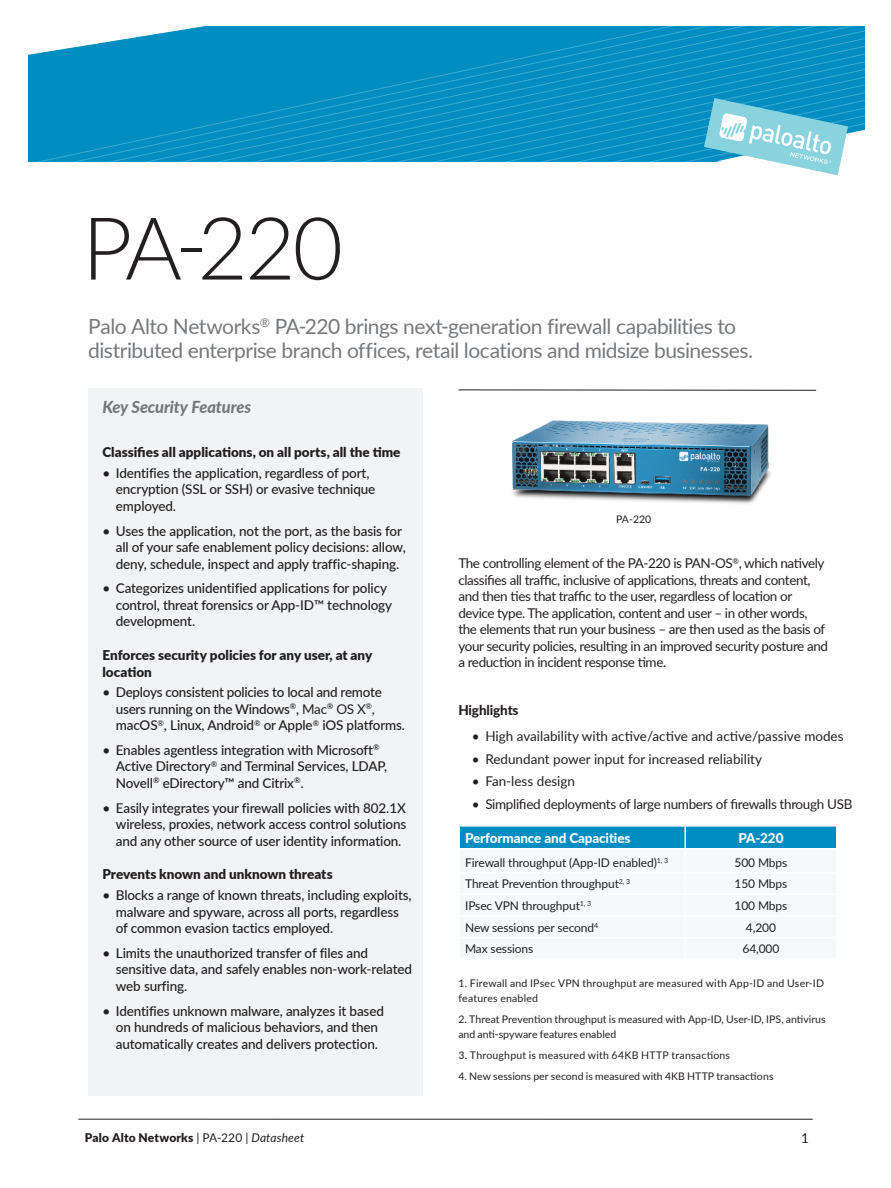
<style>
.page{position:relative;width:891px;height:1188px;background:#fff}
.page>*{position:absolute;margin:0;border:0;box-sizing:border-box;transform-origin:0 0}
.header-1{font:300 87px "Lato";color:#231f20}
.p1_intro_text{font:21px/24px "Lato";letter-spacing:-.025em;color:#76787b}
.subhead_tier_2{font:italic 800 16.5px "Lato";letter-spacing:-.01em;color:#76787b}
.t1{font:500 13.5px/16.5px "Lato";letter-spacing:-.01em;color:#231f20}
.body_text_-_no_basel{font:13.5px/16.5px "Lato";letter-spacing:-.03em;color:#231f20}
.subhead_tier_1{font:900 13.5px/16.5px "Lato";color:#231f20}
.body_text_-_no_basel-2{font:13.5px "Lato";color:#231f20}
.table_title{font:800 13.5px "Lato";letter-spacing:-.01em;color:#fff}
.table_title-2{font:800 13.5px "Lato";letter-spacing:-.01em;color:#231f20}
.subhead_tier_2-2{font:13.5px "Lato";color:#231f20}
.table_body{font:12px "Lato";letter-spacing:-.01em;color:#231f20}
.folio{font:900 12px "Lato";letter-spacing:.015em;color:#231f20}
.trademark-contact_te{font:10.5px/15px "Lato";letter-spacing:.005em;color:#231f20}
.feature_bullets{font:10.5px "Lato";color:#231f20}
.s1{font-weight:400}
.s2{font-weight:400;font-style:italic}
</style>
<div class="page">
<svg style="left:301px;top:30px;width:564px;height:8px;background:#038ec1"></svg>
<svg style="left:301px;top:38px;width:564px;height:7px;background:#048ec1"></svg>
<svg style="left:301px;top:45px;width:564px;height:7px;background:#048fc2"></svg>
<svg style="left:301px;top:52px;width:564px;height:8px;background:#058fc2"></svg>
<svg style="left:28px;top:60px;width:837px;height:7px;background:#048fc2"></svg>
<svg style="left:28px;top:67px;width:837px;height:8px;background:#048ec1"></svg>
<svg style="left:28px;top:75px;width:837px;height:7px;background:#048ec2"></svg>
<svg style="left:28px;top:82px;width:837px;height:7px;background:#048fc2"></svg>
<svg style="left:28px;top:89px;width:837px;height:8px;background:#058fc2"></svg>
<hr style="left:78px;top:1119px;width:735px;height:1px;background:#231f20">
<svg style="left:28px;top:26px;width:273px;height:39px"></svg>
<svg style="left:28px;top:98px;width:837px;height:78px"></svg>
<div style="left:88px;top:389px;width:335px;height:707px;background:#f2f3f4"></div>
<img style="left:512px;top:420px;width:259px;height:84px">
<svg style="left:459px;top:826px;width:378px;height:23px;background:#1496c5"></svg>
<hr style="left:458px;top:390px;width:358px;height:1px;background:#231f20">
<p class="header-1" style="left:82px;top:188px;width:262px">PA-220</p>
<p class="p1_intro_text" style="left:88px;top:314px;width:666px">Palo Alto Networks<sup>®</sup> PA-220 brings next-generation firewall capabilities to distributed enterprise branch offices, retail locations and midsize businesses.</p>
<p class="subhead_tier_2" style="left:102px;top:395px;width:150px">Key Security Features</p>
<p class="subhead_tier_1" style="left:102px;top:443px;width:300px">Classifies all applications, on all ports, all the time</p>
<p class="t1" style="left:116px;top:464px;width:261px;text-indent:-14px">• Identifies the application, regardless of port, encryption (SSL or SSH) or evasive technique employed.</p>
<p class="t1" style="left:116px;top:522px;width:291px;text-indent:-14px">• Uses the application, not the port, as the basis for all of your safe enablement policy decisions: allow, deny, schedule, inspect and apply traffic-shaping.</p>
<p class="t1" style="left:116px;top:580px;width:278px;text-indent:-14px">• Categorizes unidentified applications for policy control, threat forensics or App-ID™ technology development.</p>
<p class="subhead_tier_1" style="left:102px;top:646px;width:271px">Enforces security policies for any user, at any location</p>
<p class="t1" style="left:116px;top:683px;width:291px;text-indent:-14px">• Deploys consistent policies to local and remote users running on the Windows<sup>®</sup>, <span class="s1">Mac</span><sup>®</sup> <span class="s1">OS X</span><sup>®</sup><span class="s1">, </span>macOS<sup>®</sup>, Linux, Android<sup>®</sup> or Apple<sup>®</sup> iOS platforms.</p>
<p class="t1" style="left:116px;top:741px;width:273px;text-indent:-14px">• Enables agentless integration with Microsoft<sup>®<br></sup>Active Directory<sup>®</sup> and Terminal Services, LDAP,<br>Novell<sup>®</sup> eDirectory™ and Citrix<sup>®</sup>.</p>
<p class="t1" style="left:116px;top:799px;width:292px;text-align:justify;text-indent:-14px">• Easily integrates your firewall policies with 802.1X wireless, proxies, network access control solutions and any other source of user identity information.</p>
<p class="subhead_tier_1" style="left:102px;top:866px;width:232px">Prevents known and unknown threats</p>
<p class="t1" style="left:116px;top:886px;width:297px;text-indent:-14px">• Blocks a range of known threats, including exploits, malware and spyware, across all ports, regardless of common evasion tactics employed.</p>
<p class="t1" style="left:116px;top:944px;width:298px;text-indent:-14px">• Limits the unauthorized transfer of files and sensitive data, and safely enables non-work-related web surfing.</p>
<p class="t1" style="left:102px;top:1002px;width:283px;text-align:center">• Identifies unknown malware, analyzes it based on hundreds of malicious behaviors, and then automatically creates and delivers protection.</p>
<p class="feature_bullets" style="left:616px;top:511px;width:37px">PA-220</p>
<p class="body_text_-_no_basel" style="left:458px;top:554px;width:371px">The controlling element of the PA-220 is PAN-OS<sup>®</sup>, which natively classifies all traffic, inclusive of applications, threats and content, and then ties that traffic to the user, regardless of location or device type. The application, content and user – in other words, the elements that run your business – are then used as the basis of your security policies, resulting in an improved security posture and a reduction in incident response time.</p>
<p class="table_title-2" style="left:458px;top:700px;width:62px">Highlights</p>
<p class="body_text_-_no_basel-2" style="left:472px;top:726px;width:373px">• High availability with active/active and active/passive modes</p>
<p class="body_text_-_no_basel-2" style="left:472px;top:749px;width:292px">• Redundant power input for increased reliability</p>
<p class="body_text_-_no_basel-2" style="left:472px;top:772px;width:105px">• Fan-less design</p>
<p class="body_text_-_no_basel" style="left:472px;top:796px;width:382px">• Simplified deployments of large numbers of firewalls through USB</p>
<p class="table_title" style="left:465px;top:828px;width:167px">Performance and Capacities</p>
<p class="table_title" style="left:738px;top:828px;width:47px">PA-220</p>
<p class="table_body" style="left:465px;top:854px;width:204px">Firewall throughput (App-ID enabled)<sup>1,</sup> <sup>3</sup></p>
<p class="table_body" style="left:735px;top:854px;width:54px">500 Mbps</p>
<p class="table_body" style="left:465px;top:875px;width:167px">Threat Prevention throughput<sup>2,</sup> <sup>3</sup></p>
<p class="table_body" style="left:735px;top:875px;width:54px">150 Mbps</p>
<p class="table_body" style="left:465px;top:897px;width:128px">IPsec VPN throughput<sup>1,</sup> <sup>3</sup></p>
<p class="table_body" style="left:735px;top:897px;width:54px">100 Mbps</p>
<p class="table_body" style="left:465px;top:919px;width:134px">New sessions per second<sup>4</sup></p>
<p class="table_body" style="left:746px;top:919px;width:32px">4,200</p>
<p class="table_body" style="left:465px;top:940px;width:70px">Max sessions</p>
<p class="table_body" style="left:743px;top:940px;width:38px">64,000</p>
<p class="trademark-contact_te" style="left:458px;top:975px;width:367px">1. Firewall and IPsec VPN throughput are measured with App-ID and User-ID features enabled</p>
<p class="trademark-contact_te" style="left:458px;top:1011px;width:369px">2. Threat Prevention throughput is measured with App-ID, User-ID, IPS, antivirus and anti-spyware features enabled</p>
<p class="trademark-contact_te" style="left:458px;top:1047px;width:273px">3. Throughput is measured with 64KB HTTP transactions</p>
<p class="trademark-contact_te" style="left:458px;top:1068px;width:317px">4. New sessions per second is measured with 4KB HTTP transactions</p>
<p class="folio" style="left:85px;top:1128px;width:221px">Palo Alto Networks <span class="s1">| PA-220</span> <span class="s2">| Datasheet</span></p>
<p class="subhead_tier_2-2" style="left:801px;top:1129px;width:9px">1</p>
</div>
